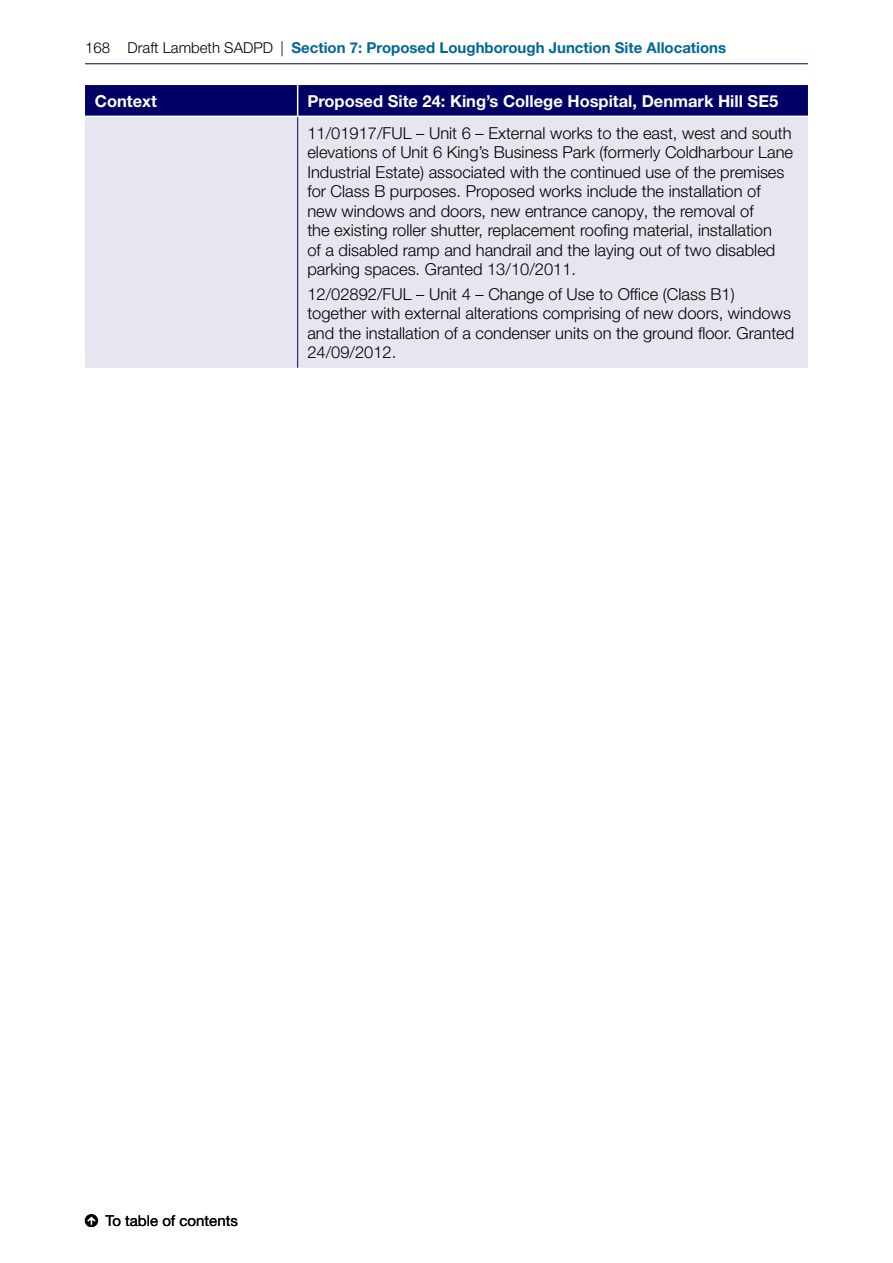
<style>
.page{position:relative;width:893px;height:1263px;background:#fff}
.page>*{position:absolute;margin:0;border:0;box-sizing:border-box;transform-origin:0 0}
.t1{font:300 16.5px/19.5px "Helvetica Neue LT Pro";color:#000}
.t2{font:700 16.5px "Helvetica Neue LT Pro";color:#fff}
.t3{font:700 15px "Helvetica Neue LT Pro";color:#069}
.t4{font:15px "Helvetica Neue LT Pro";color:#000}
.s1{font-weight:300;color:#000}
</style>
<div class="page">
<hr style="left:85px;top:63px;width:723px;height:1px;background:#006">
<div style="left:85px;top:85px;width:723px;height:31px;background:#006"></div>
<div style="left:85px;top:117px;width:723px;height:251px;background:#e6e6f0"></div>
<hr style="left:297px;top:117px;width:1px;height:251px;background:#006">
<hr style="left:297px;top:85px;width:1px;height:31px;background:#fff">
<p class="t3" style="left:85px;top:39px;width:643px"><span class="s1">168 Draft Lambeth SADPD |</span> Section 7: Proposed Loughborough Junction Site Allocations</p>
<p class="t2" style="left:95px;top:91px;width:64px">Context</p>
<p class="t2" style="left:307px;top:91px;width:472px">Proposed Site 24: King’s College Hospital, Denmark Hill SE5</p>
<p class="t1" style="left:307px;top:123px;width:487px">11/01917/FUL – Unit 6 – External works to the east, west and south elevations of Unit 6 King’s Business Park (formerly Coldharbour Lane Industrial Estate) associated with the continued use of the premises for Class B purposes. Proposed works include the installation of new windows and doors, new entrance canopy, the removal of<br>the existing roller shutter, replacement roofing material, installation<br>of a disabled ramp and handrail and the laying out of two disabled parking spaces. Granted 13/10/2011.</p>
<p class="t1" style="left:307px;top:284px;width:488px">12/02892/FUL – Unit 4 – Change of Use to Office (Class B1) together with external alterations comprising of new doors, windows and the installation of a condenser units on the ground floor. Granted 24/09/2012.</p>
<p class="t4" style="left:105px;top:1211px;width:134px">To table of contents</p>
</div>
